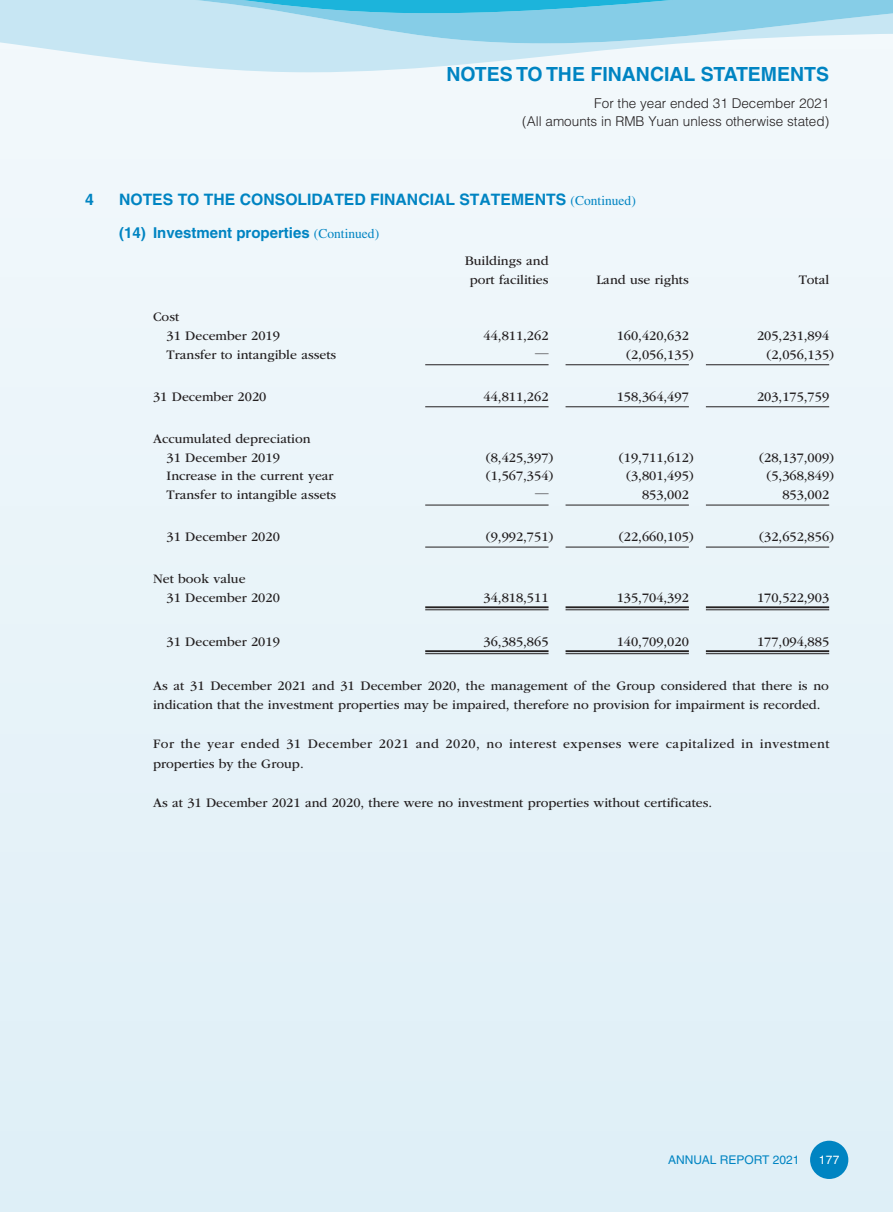
<style>
.page{position:relative;width:893px;height:1212px;background:#e8f3f9}
.page>*{position:absolute;margin:0;border:0;box-sizing:border-box;transform-origin:0 0}
.t1{font:700 19.5px "Helvetica LT Std";color:#0084c2}
.t2{font:700 15.75px "Helvetica LT Std";color:#0084c2}
.t3{font:700 15px "Helvetica LT Std";color:#0084c2}
.t4{font:13.5px/18.8px "ITC Garamond Std";color:#231f20}
.t5{font:13.5px/19.5px "ITC Garamond Std";letter-spacing:.03em;color:#231f20}
.t6{font:300 13.5px/18px "Helvetica LT Std";color:#231f20;text-align:right}
.t7{font:300 13.5px "M Sung HK";color:#231f20}
.t8{font:12px "Helvetica LT Std";color:#0084c2}
.t9{font:12px "Helvetica LT Std";color:#fff}
.s1{font-family:"Times LT Std";font-weight:400;font-size:13.5px}
</style>
<div class="page">
<svg style="left:0;top:43px;width:893px;height:29px;fill:#f2f8fb"></svg>
<svg style="left:0;top:0;width:893px;height:43px;background:#9dd7eb"></svg>
<div style="left:810px;top:1141px;width:38px;height:38px;background:#0084c2;border-radius:50%"></div>
<hr style="left:425px;top:364px;width:124px;height:1px;background:#231f20">
<hr style="left:566px;top:364px;width:123px;height:1px;background:#231f20">
<hr style="left:706px;top:364px;width:123px;height:1px;background:#231f20">
<hr style="left:425px;top:406px;width:124px;height:1px;background:#231f20">
<hr style="left:566px;top:406px;width:123px;height:1px;background:#231f20">
<hr style="left:706px;top:406px;width:123px;height:1px;background:#231f20">
<hr style="left:425px;top:505px;width:124px;height:1px;background:#231f20">
<hr style="left:566px;top:505px;width:123px;height:1px;background:#231f20">
<hr style="left:706px;top:505px;width:123px;height:1px;background:#231f20">
<hr style="left:425px;top:547px;width:124px;height:1px;background:#231f20">
<hr style="left:566px;top:547px;width:123px;height:1px;background:#231f20">
<hr style="left:706px;top:547px;width:123px;height:1px;background:#231f20">
<hr style="left:425px;top:606px;width:124px;height:2px;background:#231f20">
<hr style="left:425px;top:609px;width:124px;height:1px;background:#231f20">
<hr style="left:566px;top:606px;width:123px;height:2px;background:#231f20">
<hr style="left:566px;top:609px;width:123px;height:1px;background:#231f20">
<hr style="left:706px;top:606px;width:123px;height:2px;background:#231f20">
<hr style="left:706px;top:609px;width:123px;height:1px;background:#231f20">
<hr style="left:425px;top:650px;width:124px;height:2px;background:#231f20">
<hr style="left:425px;top:653px;width:124px;height:1px;background:#231f20">
<hr style="left:566px;top:650px;width:123px;height:2px;background:#231f20">
<hr style="left:566px;top:653px;width:123px;height:1px;background:#231f20">
<hr style="left:706px;top:650px;width:123px;height:2px;background:#231f20">
<hr style="left:706px;top:653px;width:123px;height:1px;background:#231f20">
<h1 class="t1" style="left:446px;top:62px;width:384px">NOTES TO THE FINANCIAL STATEMENTS</h1>
<p class="t6" style="left:522px;top:94px;width:308px">For the year ended 31 December 2021<br>(All amounts in RMB Yuan unless otherwise stated)</p>
<p class="t2" style="left:85px;top:190px;width:10px">4</p>
<p class="t2" style="left:119px;top:190px;width:518px">NOTES TO THE CONSOLIDATED FINANCIAL STATEMENTS <span class="s1">(Continued)</span></p>
<p class="t3" style="left:119px;top:223px;width:262px">(14) Investment properties <span class="s1">(Continued)</span></p>
<p class="t4" style="left:465px;top:252px;width:85px;text-align:center">Buildings and port facilities</p>
<p class="t4" style="left:596px;top:270px;width:94px">Land use rights</p>
<p class="t4" style="left:799px;top:270px;width:32px">Total</p>
<p class="t4" style="left:167px;top:308px;width:115px;text-indent:-14px">Cost<br>31 December 2019</p>
<p class="t4" style="left:484px;top:327px;width:66px">44,811,262</p>
<p class="t4" style="left:617px;top:327px;width:74px">160,420,632</p>
<p class="t4" style="left:757px;top:327px;width:74px">205,231,894</p>
<p class="t4" style="left:167px;top:345px;width:171px">Transfer to intangible assets</p>
<p class="t7" style="left:535px;top:344px;width:15px">—</p>
<p class="t4" style="left:626px;top:345px;width:69px">(2,056,135)</p>
<p class="t4" style="left:766px;top:345px;width:69px">(2,056,135)</p>
<p class="t4" style="left:153px;top:387px;width:115px">31 December 2020</p>
<p class="t4" style="left:484px;top:387px;width:66px">44,811,262</p>
<p class="t4" style="left:617px;top:387px;width:74px">158,364,497</p>
<p class="t4" style="left:757px;top:387px;width:74px">203,175,759</p>
<p class="t4" style="left:167px;top:429px;width:146px;text-indent:-14px">Accumulated depreciation<br>31 December 2019</p>
<p class="t4" style="left:486px;top:448px;width:69px">(8,425,397)</p>
<p class="t4" style="left:619px;top:448px;width:76px">(19,711,612)</p>
<p class="t4" style="left:759px;top:448px;width:76px">(28,137,009)</p>
<p class="t4" style="left:167px;top:467px;width:169px">Increase in the current year</p>
<p class="t4" style="left:486px;top:467px;width:69px">(1,567,354)</p>
<p class="t4" style="left:626px;top:467px;width:69px">(3,801,495)</p>
<p class="t4" style="left:766px;top:467px;width:69px">(5,368,849)</p>
<p class="t4" style="left:167px;top:486px;width:171px">Transfer to intangible assets</p>
<p class="t7" style="left:535px;top:485px;width:15px">—</p>
<p class="t4" style="left:642px;top:486px;width:48px">853,002</p>
<p class="t4" style="left:782px;top:486px;width:48px">853,002</p>
<p class="t4" style="left:167px;top:528px;width:115px">31 December 2020</p>
<p class="t4" style="left:486px;top:528px;width:69px">(9,992,751)</p>
<p class="t4" style="left:619px;top:528px;width:76px">(22,660,105)</p>
<p class="t4" style="left:759px;top:528px;width:76px">(32,652,856)</p>
<p class="t4" style="left:167px;top:570px;width:115px;text-indent:-14px">Net book value<br>31 December 2020</p>
<p class="t4" style="left:484px;top:588px;width:66px">34,818,511</p>
<p class="t4" style="left:617px;top:588px;width:74px">135,704,392</p>
<p class="t4" style="left:757px;top:588px;width:74px">170,522,903</p>
<p class="t4" style="left:167px;top:632px;width:115px">31 December 2019</p>
<p class="t4" style="left:484px;top:632px;width:66px">36,385,865</p>
<p class="t4" style="left:617px;top:632px;width:74px">140,709,020</p>
<p class="t4" style="left:757px;top:632px;width:74px">177,094,885</p>
<p class="t4" style="left:153px;top:676px;width:677px;line-height:19.5px">As at 31 December 2021 and 31 December 2020, the management of the Group considered that there is no indication that the investment properties may be impaired, therefore no provision for impairment is recorded.</p>
<p class="t5" style="left:153px;top:734px;width:678px">For the year ended 31 December 2021 and 2020, no interest expenses were capitalized in investment properties by the Group.</p>
<p class="t4" style="left:153px;top:793px;width:561px">As at 31 December 2021 and 2020, there were no investment properties without certificates.</p>
<p class="t8" style="left:668px;top:1152px;width:133px">ANNUAL REPORT 2021</p>
<p class="t9" style="left:819px;top:1152px;width:22px">177</p>
</div>
